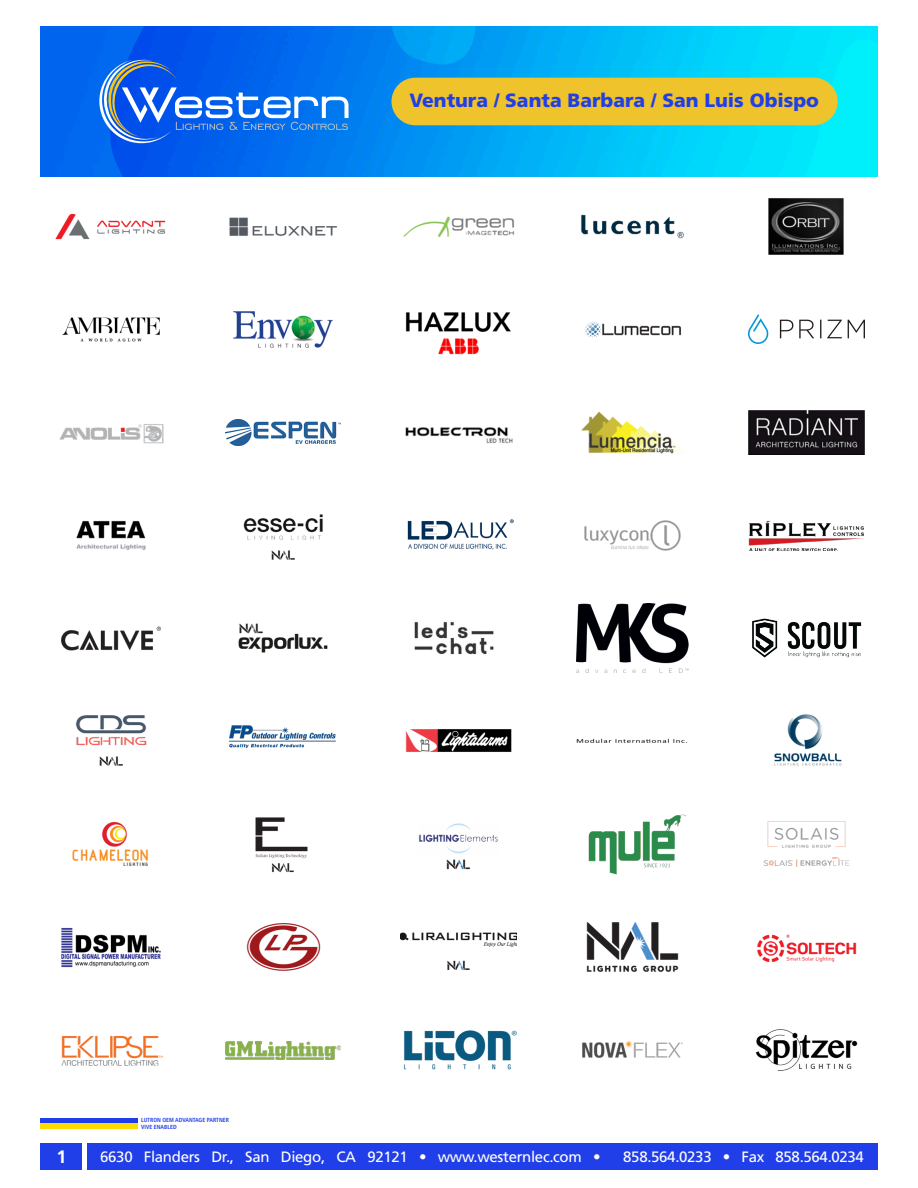
<style>
.page{position:relative;width:918px;height:1188px;background:#fff}
.page>*{position:absolute;margin:0;border:0;box-sizing:border-box;transform-origin:0 0}
.Line_Name{font:900 19.2px "Frutiger LT Std";color:#203fe8}
.t1{font:700 18px "Frutiger LT Std";color:#fff}
.t2{font:15px "Frutiger LT Std";letter-spacing:-.02em;color:#fff}
.t3{font:700 condensed 5.85px/7.1px "Frutiger LT Std";color:#203fe8}
</style>
<div class="page">
<div style="left:40px;top:1143px;width:42px;height:27px;background:#203fe8"></div>
<div style="left:87px;top:1143px;width:791px;height:27px;background:#203fe8"></div>
<img style="left:55px;top:213px;width:111px;height:27px">
<img style="left:62px;top:317px;width:98px;height:25px">
<img style="left:59px;top:424px;width:105px;height:20px">
<img style="left:76px;top:520px;width:70px;height:30px">
<img style="left:61px;top:626px;width:100px;height:25px">
<img style="left:75px;top:715px;width:72px;height:51px">
<img style="left:72px;top:821px;width:76px;height:45px">
<img style="left:61px;top:927px;width:100px;height:41px">
<img style="left:61px;top:1035px;width:102px;height:31px">
<img style="left:229px;top:217px;width:108px;height:19px">
<img style="left:233px;top:311px;width:100px;height:37px">
<img style="left:225px;top:419px;width:116px;height:27px">
<img style="left:243px;top:514px;width:80px;height:46px">
<img style="left:238px;top:623px;width:90px;height:30px">
<img style="left:228px;top:725px;width:108px;height:23px">
<img style="left:255px;top:817px;width:53px;height:56px">
<img style="left:246px;top:923px;width:75px;height:48px">
<img style="left:225px;top:1041px;width:116px;height:18px">
<img style="left:403px;top:216px;width:111px;height:21px">
<img style="left:405px;top:312px;width:106px;height:43px">
<img style="left:405px;top:427px;width:108px;height:17px">
<img style="left:407px;top:519px;width:107px;height:31px">
<img style="left:414px;top:621px;width:80px;height:34px">
<img style="left:405px;top:729px;width:107px;height:23px">
<img style="left:418px;top:823px;width:80px;height:47px">
<img style="left:401px;top:932px;width:115px;height:38px">
<img style="left:404px;top:1030px;width:112px;height:40px">
<img style="left:581px;top:214px;width:103px;height:25px">
<img style="left:584px;top:321px;width:97px;height:17px">
<img style="left:581px;top:411px;width:102px;height:43px">
<img style="left:584px;top:520px;width:97px;height:31px">
<img style="left:576px;top:604px;width:113px;height:69px">
<img style="left:576px;top:738px;width:112px;height:5px">
<img style="left:588px;top:814px;width:98px;height:60px">
<img style="left:586px;top:922px;width:93px;height:50px">
<img style="left:582px;top:1040px;width:101px;height:18px">
<img style="left:768px;top:198px;width:76px;height:57px">
<img style="left:749px;top:315px;width:115px;height:29px">
<img style="left:749px;top:410px;width:115px;height:44px">
<img style="left:749px;top:520px;width:115px;height:30px">
<img style="left:752px;top:618px;width:110px;height:40px">
<img style="left:774px;top:714px;width:68px;height:52px">
<img style="left:763px;top:821px;width:87px;height:46px">
<img style="left:757px;top:934px;width:100px;height:29px">
<img style="left:755px;top:1029px;width:103px;height:42px">
<img style="left:41px;top:27px;width:837px;height:149px">
<svg style="left:99px;top:60px;width:250px;height:83px"></svg>
<div style="left:392px;top:78px;width:446px;height:47px;background:#eec32b;border-radius:24px"></div>
<div style="left:40px;top:1118px;width:98px;height:6px;background:#203fe8"></div>
<div style="left:40px;top:1124px;width:98px;height:5px;background:#ffdc01"></div>
<p class="Line_Name" style="left:409px;top:88px;width:411px">Ventura / Santa Barbara / San Luis Obispo</p>
<p class="Line_Name" style="left:562px;top:88px;width:202px">San Diego / Imperial</p>
<p class="t3" style="left:141px;top:1117px;width:89px">LUTRON OEM ADVANTAGE PARTNER<br>VIVE ENABLED</p>
<p class="t1" style="left:56px;top:1146px;width:12px">1</p>
<p class="t2" style="left:100px;top:1148px;width:502px">6630 Flanders Dr., San Diego, CA 92121 • www.westernlec.com •</p>
<p class="t2" style="left:623px;top:1148px;width:242px">858.564.0233 • Fax 858.564.0234</p>
</div>
